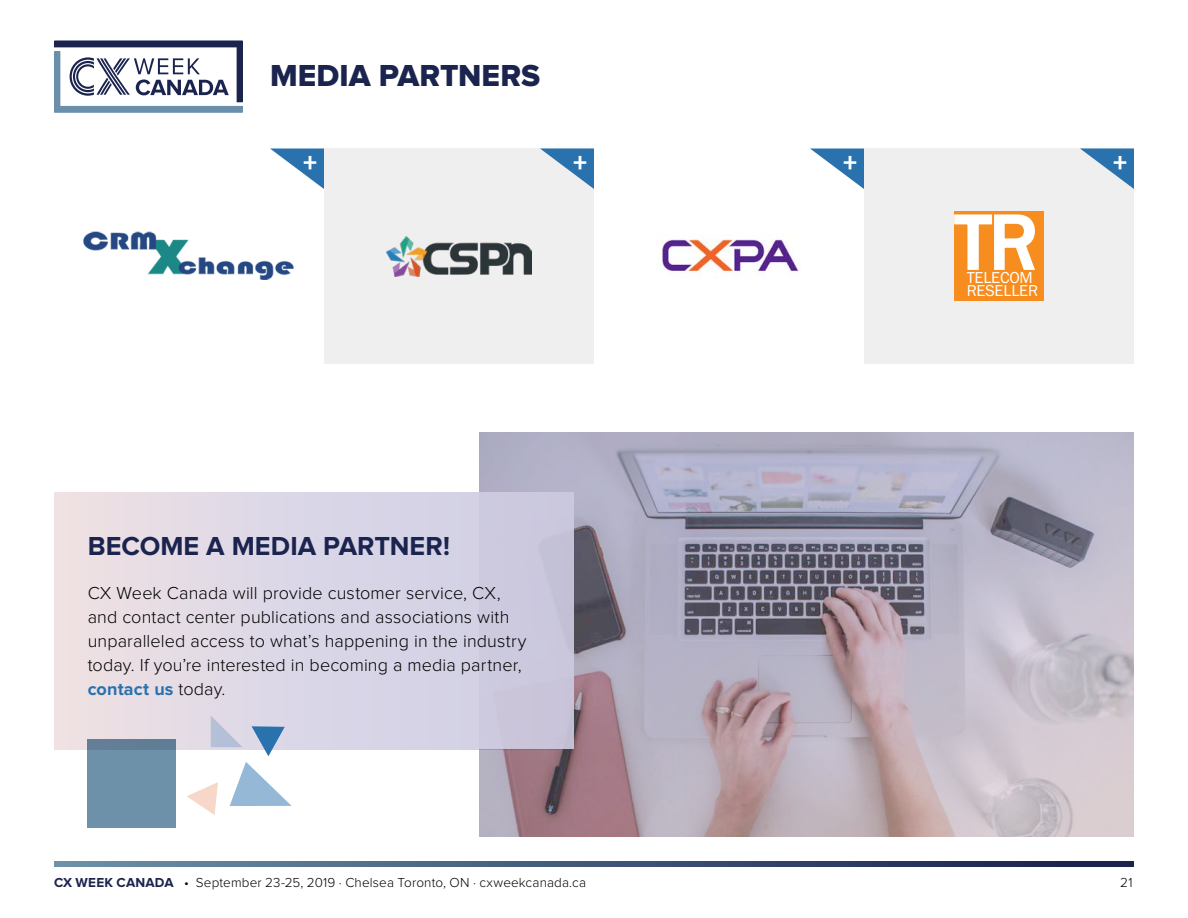
<style>
.page{position:relative;width:1188px;height:918px;background:#fff}
.page>*{position:absolute;margin:0;border:0;box-sizing:border-box;transform-origin:0 0}
.t1{font:31.5px "Proxima Nova Extrabld";color:#1b244e}
.t2{font:700 27px "Proxima Nova";color:#1b244e}
.t3{font:300 18px/24px "Proxima Nova";letter-spacing:.005em;color:#000}
.t4{font:16.5px/12.8px "Franklin Gothic";letter-spacing:-.01em;color:#fff}
.t5{font:300 13.5px "Proxima Nova";letter-spacing:.01em;color:#000}
.s1{font-weight:700;color:#2972ad}
.s2{font-weight:700;color:#1b244e}
</style>
<div class="page">
<svg style="left:270px;top:148px;width:54px;height:41px"></svg>
<div style="left:324px;top:148px;width:270px;height:216px;background:#efeff0"></div>
<svg style="left:540px;top:148px;width:54px;height:41px"></svg>
<svg style="left:810px;top:148px;width:54px;height:41px"></svg>
<div style="left:864px;top:148px;width:270px;height:216px;background:#efeff0"></div>
<svg style="left:1080px;top:148px;width:54px;height:41px"></svg>
<svg style="left:54px;top:861px;width:1080px;height:6px;background:#415778"></svg>
<svg style="left:54px;top:41px;width:189px;height:72px"></svg>
<svg style="left:479px;top:432px;width:655px;height:405px;background:#ada5b3"></svg>
<img style="left:83px;top:231px;width:211px;height:49px">
<img style="left:386px;top:237px;width:146px;height:39px">
<img style="left:660px;top:237px;width:139px;height:37px">
<div style="left:954px;top:212px;width:90px;height:90px;background:#f78d1e"></div>
<svg style="left:954px;top:214px;width:81px;height:56px"></svg>
<div style="left:54px;top:493px;width:520px;height:256px;background:linear-gradient(to right,#efe3e7,#c8c8e1)"></div>
<div style="left:88px;top:739px;width:88px;height:89px;background:#6c91a9"></div>
<svg style="left:211px;top:715px;width:32px;height:32px"></svg>
<svg style="left:230px;top:762px;width:62px;height:44px"></svg>
<svg style="left:187px;top:782px;width:31px;height:33px"></svg>
<svg style="left:252px;top:726px;width:33px;height:30px"></svg>
<h1 class="t1" style="left:270px;top:61px;width:272px">MEDIA PARTNERS</h1>
<h2 class="t2" style="left:88px;top:533px;width:364px">BECOME A MEDIA PARTNER!</h2>
<p class="t3" style="left:88px;top:582px;width:440px">CX Week Canada will provide customer service, CX, and contact center publications and associations with unparalleled access to what’s happening in the industry today. If you’re interested in becoming a media partner, <span class="s1">contact us</span> today.</p>
<p class="t4" style="left:967px;top:271px;width:73px">TELECOM<br>RESELLER</p>
<p class="t5" style="left:54px;top:876px;width:534px"><span class="s2">CX WEEK CANADA</span> • September 23-25, 2019 · Chelsea Toronto, ON · cxweekcanada.ca</p>
<p class="t5" style="left:1120px;top:876px;width:14px">21</p>
</div>
